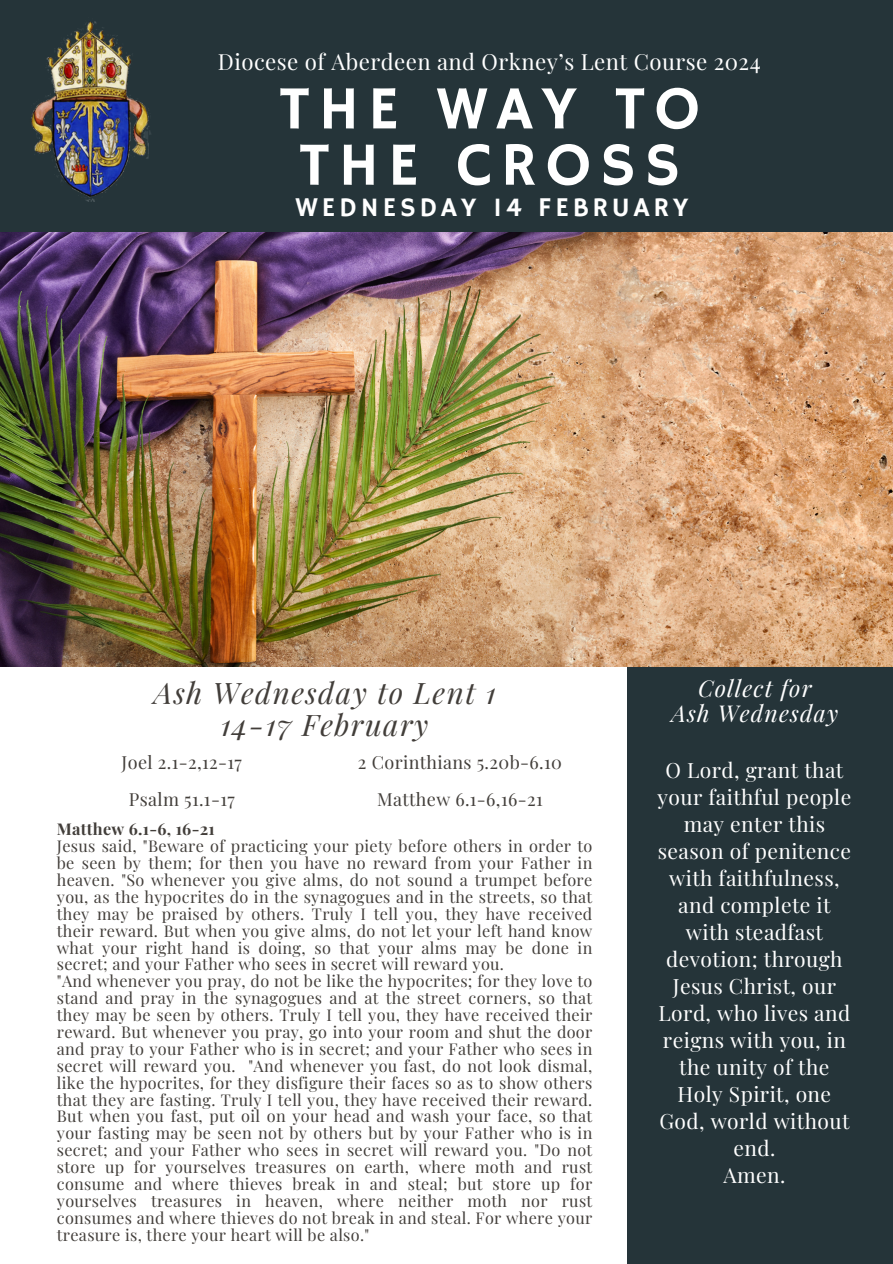
<style>
.page{position:relative;width:893px;height:1264px;background:#fff}
.page>*{position:absolute;margin:0;border:0;box-sizing:border-box;transform-origin:0 0}
.t1{font:61.5px/56.2px "Hammersmith One";letter-spacing:.14em;color:#fff;text-align:center}
.t2{font:italic 29.55px/31.5px "Playfair Display";letter-spacing:.05em;color:#423e3a;text-align:center}
.t3{font:27px "Hammersmith One";letter-spacing:.14em;color:#fff}
.t4{font:italic 23.1px/24.8px "Playfair Display";letter-spacing:.05em;color:#fff;text-align:center}
.t5{font:22.2px "Playfair Display";letter-spacing:.02em;color:#fff}
.t6{font:21px/27px "Playfair Display";letter-spacing:.02em;color:#fff;text-align:center}
.t7{font:18px "Playfair Display";letter-spacing:.02em;color:#423e3a}
.t8{font:16.2px/16.8px "Playfair Display";letter-spacing:.02em;color:#423e3a;text-align:justify}
.t9{font:700 16.2px "Playfair Display";letter-spacing:.02em;color:#423e3a}
</style>
<div class="page">
<div style="left:627px;top:634px;width:265px;height:629px;background:#253439"></div>
<img style="left:0;top:232px;width:892px;height:434px">
<div style="left:0;top:0;width:892px;height:232px;background:#253439"></div>
<img style="left:31px;top:21px;width:120px;height:180px">
<h3 class="t5" style="left:218px;top:46px;width:544px">Diocese of Aberdeen and Orkney’s Lent Course 2024</h3>
<p class="t1" style="left:279px;top:83px;width:422px">THE WAY TO<br>THE CROSS</p>
<p class="t3" style="left:295px;top:192px;width:394px">WEDNESDAY 14 FEBRUARY</p>
<h1 class="t2" style="left:154px;top:676px;width:343px">Ash Wednesday to Lent 1<br>14-17 February</h1>
<h4 class="t7" style="left:122px;top:749px;width:122px">Joel 2.1-2,12-17</h4>
<p class="t7" style="left:129px;top:786px;width:107px">Psalm 51.1-17</p>
<h2 class="t7" style="left:358px;top:749px;width:205px">2 Corinthians 5.20b-6.10</h2>
<h4 class="t7" style="left:377px;top:786px;width:167px">Matthew 6.1-6,16-21</h4>
<p class="t9" style="left:57px;top:817px;width:159px">Matthew 6.1-6, 16-21</p>
<h3 class="t8" style="left:57px;top:837px;width:537px">Jesus said, "Beware of practicing your piety before others in order to be seen by them; for then you have no reward from your Father in heaven. "So whenever you give alms, do not sound a trumpet before you, as the hypocrites do in the synagogues and in the streets, so that they may be praised by others. Truly I tell you, they have received their reward. But when you give alms, do not let your left hand know what your right hand is doing, so that your alms may be done in secret; and your Father who sees in secret will reward you.</h3>
<h3 class="t8" style="left:57px;top:972px;width:537px">"And whenever you pray, do not be like the hypocrites; for they love to stand and pray in the synagogues and at the street corners, so that they may be seen by others. Truly I tell you, they have received their reward. But whenever you pray, go into your room and shut the door and pray to your Father who is in secret; and your Father who sees in secret will reward you. "And whenever you fast, do not look dismal, like the hypocrites, for they disfigure their faces so as to show others that they are fasting. Truly I tell you, they have received their reward.<br>But when you fast, put oil on your head and wash your face, so that your fasting may be seen not by others but by your Father who is in secret; and your Father who sees in secret will reward you. "Do not store up for yourselves treasures on earth, where moth and rust consume and where thieves break in and steal; but store up for yourselves treasures in heaven, where neither moth nor rust consumes and where thieves do not break in and steal. For where your treasure is, there your heart will be also."</h3>
<h4 class="t4" style="left:671px;top:675px;width:168px">Collect for<br>Ash Wednesday</h4>
<h4 class="t6" style="left:657px;top:755px;width:195px">O Lord, grant that your faithful people may enter this season of penitence with faithfulness, and complete it with steadfast devotion; through<br>Jesus Christ, our<br>Lord, who lives and reigns with you, in the unity of the<br>Holy Spirit, one<br>God, world without end.<br>Amen.</h4>
</div>
